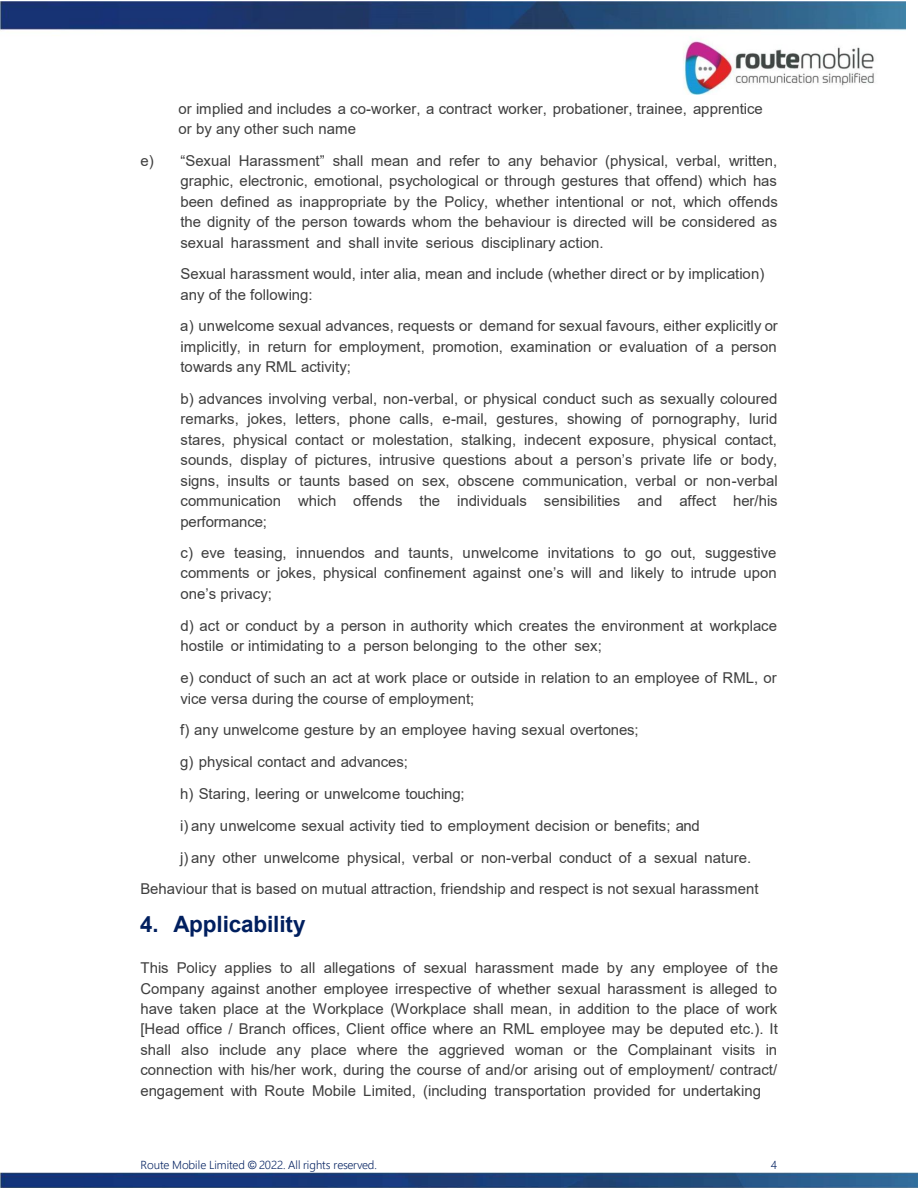
<style>
.page{position:relative;width:918px;height:1188px;background:#fff}
.page>*{position:absolute;margin:0;border:0;box-sizing:border-box;transform-origin:0 0}
.t1{font:700 22.5px "Arial";letter-spacing:-.005em;color:#001f5f}
.t2{font:15px/20.5px "Arial";color:#3e3e3e;text-align:justify}
.t3{font:300 11.4px "Malgun Gothic";letter-spacing:-.005em;color:#001f5f}
.s1{font-family:"Arial";font-weight:400}
</style>
<div class="page">
<img style="left:0;top:1px;width:906px;height:93px">
<img style="left:0;top:1173px;width:918px;height:15px">
<p class="t2" style="left:179px;top:98px;width:586px">or implied and includes a co-worker, a contract worker, probationer, trainee, apprentice or by any other such name</p>
<p class="t2" style="left:180px;top:150px;width:599px;text-indent:-40px">e) “Sexual Harassment” shall mean and refer to any behavior (physical, verbal, written, graphic, electronic, emotional, psychological or through gestures that offend) which has been defined as inappropriate by the Policy, whether intentional or not, which offends the dignity of the person towards whom the behaviour is directed will be considered as sexual harassment and shall invite serious disciplinary action.</p>
<p class="t2" style="left:180px;top:264px;width:585px">Sexual harassment would, inter alia, mean and include (whether direct or by implication) any of the following:</p>
<p class="t2" style="left:180px;top:316px;width:599px">a) unwelcome sexual advances, requests or demand for sexual favours, either explicitly or implicitly, in return for employment, promotion, examination or evaluation of a person towards any RML activity;</p>
<p class="t2" style="left:180px;top:388px;width:599px">b) advances involving verbal, non-verbal, or physical conduct such as sexually coloured remarks, jokes, letters, phone calls, e-mail, gestures, showing of pornography, lurid stares, physical contact or molestation, stalking, indecent exposure, physical contact, sounds, display of pictures, intrusive questions about a person’s private life or body, signs, insults or taunts based on sex, obscene communication, verbal or non-verbal communication which offends the individuals sensibilities and affect her/his performance;</p>
<p class="t2" style="left:180px;top:543px;width:598px">c) eve teasing, innuendos and taunts, unwelcome invitations to go out, suggestive comments or jokes, physical confinement against one’s will and likely to intrude upon one’s privacy;</p>
<p class="t2" style="left:180px;top:615px;width:598px">d) act or conduct by a person in authority which creates the environment at workplace hostile or intimidating to a person belonging to the other sex;</p>
<p class="t2" style="left:180px;top:667px;width:598px">e) conduct of such an act at work place or outside in relation to an employee of RML, or vice versa during the course of employment;</p>
<p class="t2" style="left:180px;top:720px;width:460px">f) any unwelcome gesture by an employee having sexual overtones;</p>
<p class="t2" style="left:180px;top:752px;width:229px">g) physical contact and advances;</p>
<p class="t2" style="left:180px;top:784px;width:286px">h) Staring, leering or unwelcome touching;</p>
<p class="t2" style="left:180px;top:815px;width:521px">i) any unwelcome sexual activity tied to employment decision or benefits; and</p>
<p class="t2" style="left:180px;top:847px;width:573px">j) any other unwelcome physical, verbal or non-verbal conduct of a sexual nature.</p>
<p class="t2" style="left:140px;top:879px;width:620px">Behaviour that is based on mutual attraction, friendship and respect is not sexual harassment</p>
<h1 class="t1" style="left:140px;top:908px;width:167px">4. Applicability</h1>
<p class="t2" style="left:140px;top:957px;width:639px">This Policy applies to all allegations of sexual harassment made by any employee of the Company against another employee irrespective of whether sexual harassment is alleged to have taken place at the Workplace (Workplace shall mean, in addition to the place of work [Head office / Branch offices, Client office where an RML employee may be deputed etc.). It shall also include any place where the aggrieved woman or the Complainant visits in connection with his/her work, during the course of and/or arising out of employment/ contract/ engagement with Route Mobile Limited, (including transportation provided for undertaking</p>
<p class="t3" style="left:140px;top:1158px;width:238px">Route Mobile Limited <span class="s1">©</span> 2022. All rights reserved.</p>
<p class="t3" style="left:771px;top:1158px;width:8px">4</p>
</div>
